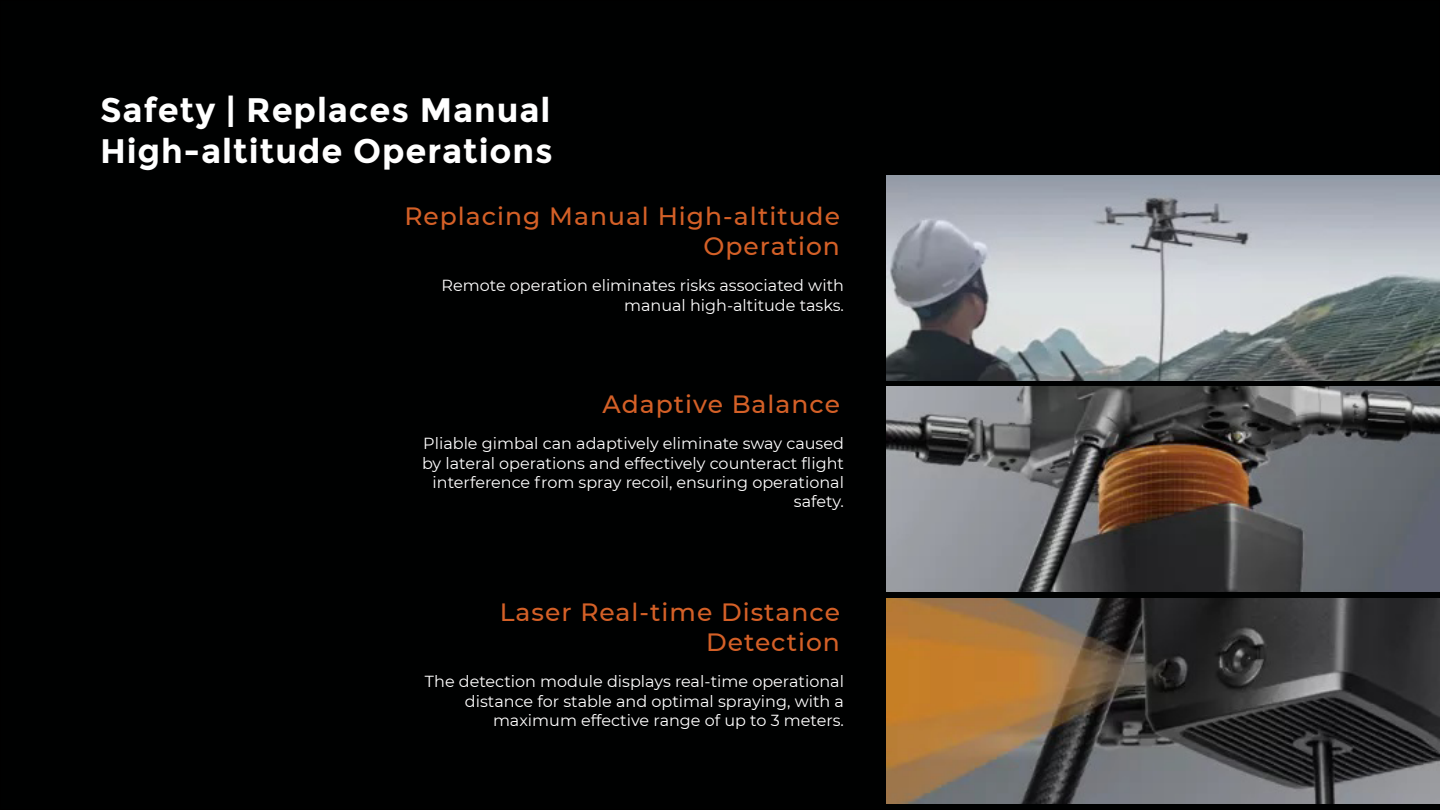
<style>
.page{position:relative;width:1440px;height:810px;background:#000101}
.page>*{position:absolute;margin:0;border:0;box-sizing:border-box;transform-origin:0 0}
.t1{font:700 34px/40.8px "Montserrat";letter-spacing:.025em;color:#fff}
.t2{font:500 25px/30px "Montserrat";letter-spacing:.04em;color:#d46027;text-align:right}
.t3{font:16px/19.2px "Montserrat";color:#fff;text-align:right}
</style>
<div class="page">
<img style="left:886px;top:175px;width:554px;height:206px">
<img style="left:886px;top:386px;width:554px;height:206px">
<img style="left:886px;top:598px;width:554px;height:206px">
<h1 class="t1" style="left:100px;top:90px;width:454px">Safety | Replaces Manual<br>High-altitude Operations</h1>
<h2 class="t2" style="left:404px;top:200px;width:437px">Replacing Manual High-altitude<br>Operation</h2>
<p class="t3" style="left:442px;top:276px;width:404px">Remote operation eliminates risks associated with manual high-altitude tasks.</p>
<h2 class="t2" style="left:603px;top:388px;width:239px">Adaptive Balance</h2>
<p class="t3" style="left:422px;top:434px;width:423px">Pliable gimbal can adaptively eliminate sway caused by lateral operations and effectively counteract flight interference from spray recoil, ensuring operational safety.</p>
<h2 class="t2" style="left:500px;top:596px;width:342px">Laser Real-time Distance<br>Detection</h2>
<p class="t3" style="left:425px;top:672px;width:421px">The detection module displays real-time operational distance for stable and optimal spraying, with a maximum effective range of up to 3 meters.</p>
</div>
